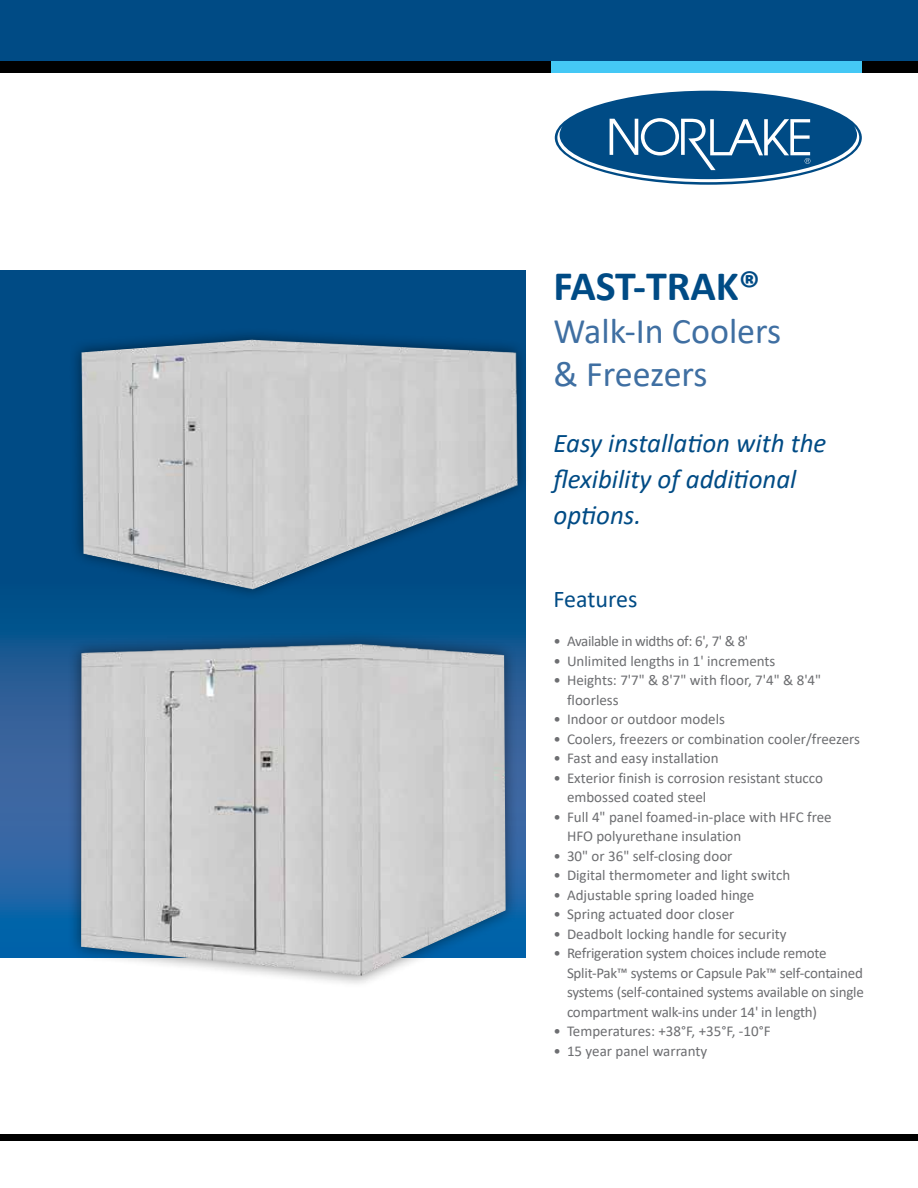
<style>
.page{position:relative;width:918px;height:1188px;background:#fff}
.page>*{position:absolute;margin:0;border:0;box-sizing:border-box;transform-origin:0 0}
.t1{font:700 42px "Calibri";color:#004b85}
.t2{font:36px/43.2px "Calibri";color:#3f6fa2}
.t3{font:italic 27px/36px "Calibri";color:#004b85}
.t4{font:24px "Calibri";color:#004b85}
.t5{font:15px/19.5px "Calibri";color:#6d6e71}
.t6{font:15px "Calibri";letter-spacing:-.025em;color:#6d6e71}
</style>
<div class="page">
<svg style="left:0;top:271px;width:526px;height:687px;background:#0b528d"></svg>
<div style="left:0;top:0;width:918px;height:68px;background:#004b85"></div>
<div style="left:0;top:61px;width:918px;height:12px;background:#000"></div>
<div style="left:0;top:1134px;width:918px;height:7px;background:#000"></div>
<div style="left:551px;top:61px;width:311px;height:12px;background:#44c8f5"></div>
<div style="left:555px;top:91px;width:307px;height:94px;background:#004b85;border-radius:50%"></div>
<svg style="left:557px;top:118px;width:302px;height:64px"></svg>
<div style="left:69px;top:328px;width:461px;height:272px;background:#000;opacity:.5"></div>
<img style="left:81px;top:340px;width:437px;height:250px">
<div style="left:67px;top:630px;width:452px;height:359px;background:#000;opacity:.5"></div>
<img style="left:81px;top:644px;width:425px;height:332px">
<h1 class="t1" style="left:554px;top:256px;width:208px">FAST-TRAK®</h1>
<h2 class="t2" style="left:554px;top:309px;width:229px">Walk-In Coolers &amp; Freezers</h2>
<h3 class="t3" style="left:554px;top:424px;width:275px">Easy installation with the flexibility of additional options.</h3>
<h3 class="t4" style="left:554px;top:582px;width:85px">Features</h3>
<p class="t6" style="left:554px;top:631px;width:196px">• Available in widths of: 6', 7' &amp; 8'</p>
<p class="t5" style="left:554px;top:650px;width:223px">• Unlimited lengths in 1' increments</p>
<p class="t5" style="left:567px;top:670px;width:256px;text-indent:-14px">• Heights: 7'7" &amp; 8'7" with floor, 7'4" &amp; 8'4" floorless</p>
<p class="t5" style="left:554px;top:709px;width:173px">• Indoor or outdoor models</p>
<p class="t5" style="left:554px;top:728px;width:308px">• Coolers, freezers or combination cooler/freezers</p>
<p class="t5" style="left:554px;top:748px;width:167px">• Fast and easy installation</p>
<p class="t5" style="left:567px;top:767px;width:258px;text-indent:-14px">• Exterior finish is corrosion resistant stucco embossed coated steel</p>
<p class="t5" style="left:567px;top:806px;width:266px;text-indent:-14px">• Full 4" panel foamed-in-place with HFC free<br>HFO polyurethane insulation</p>
<p class="t5" style="left:554px;top:845px;width:181px">• 30" or 36" self-closing door</p>
<p class="t5" style="left:554px;top:865px;width:238px">• Digital thermometer and light switch</p>
<p class="t5" style="left:554px;top:884px;width:202px">• Adjustable spring loaded hinge</p>
<p class="t5" style="left:554px;top:904px;width:182px">• Spring actuated door closer</p>
<p class="t5" style="left:554px;top:923px;width:235px">• Deadbolt locking handle for security</p>
<p class="t5" style="left:567px;top:943px;width:298px;text-indent:-14px">• Refrigeration system choices include remote Split-Pak™ systems or Capsule Pak™ self-contained systems (self-contained systems available on single compartment walk-ins under 14' in length)</p>
<p class="t5" style="left:554px;top:1021px;width:219px">• Temperatures: +38°F, +35°F, -10°F</p>
<p class="t5" style="left:554px;top:1040px;width:155px">• 15 year panel warranty</p>
</div>
